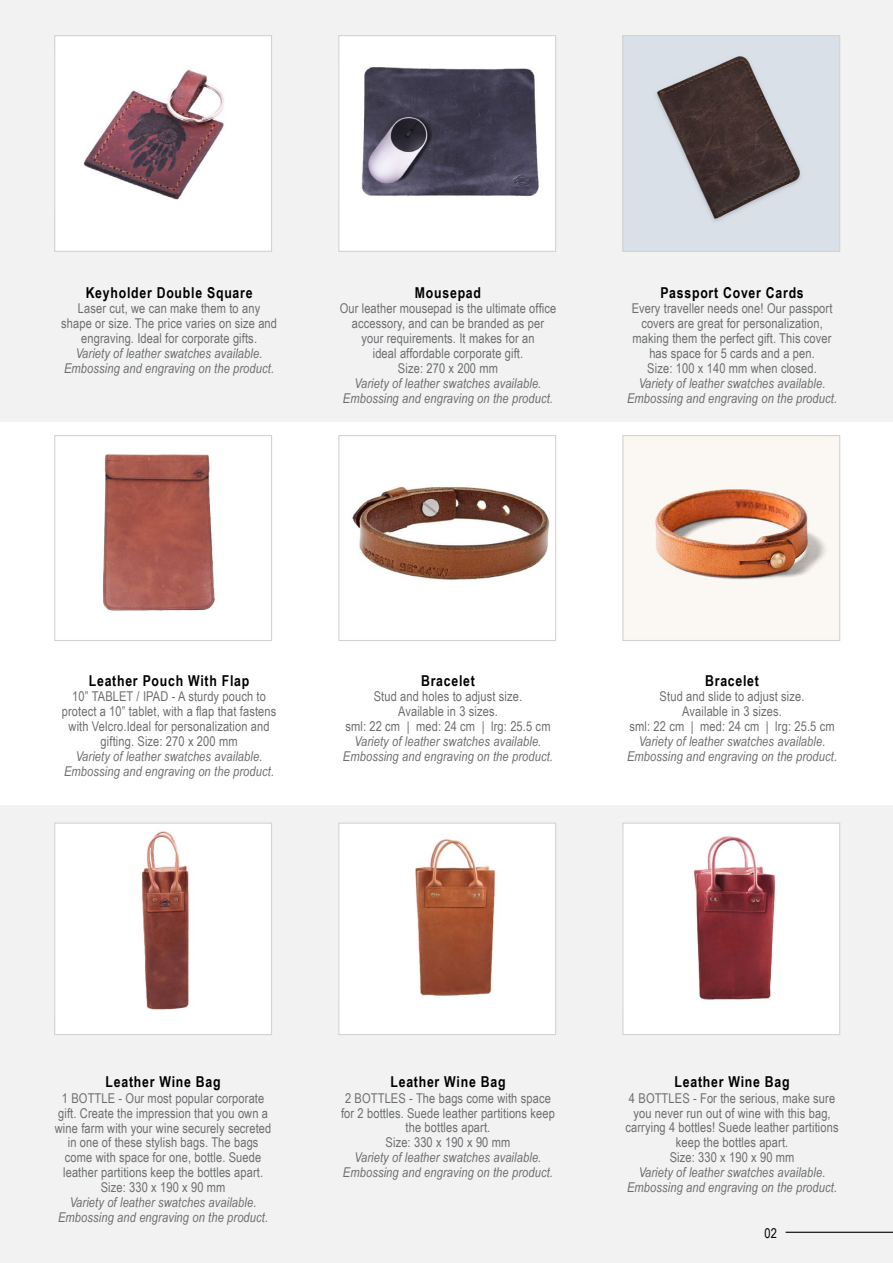
<style>
.page{position:relative;width:893px;height:1263px;background:#fff}
.page>*{position:absolute;margin:0;border:0;box-sizing:border-box;transform-origin:0 0}
.t1{font:700 15px "Arial Narrow";letter-spacing:.05em;color:#000}
.t2{font:13.5px/15px "Arial Narrow";letter-spacing:.01em;color:#6d6e71;text-align:center}
.t3{font:italic 13.5px/14.9px "Arial Narrow";letter-spacing:.01em;color:#6d6e71;text-align:center}
.t4{font:13.5px "Arial Narrow";color:#000}
</style>
<div class="page">
<div style="left:0;top:805px;width:893px;height:458px;background:#f1f2f1"></div>
<div style="left:0;top:0;width:893px;height:421px;background:#f1f2f1"></div>
<hr style="left:0;top:421px;width:1px;height:384px;background:#d1d4d3">
<img style="left:624px;top:37px;width:214px;height:213px">
<div style="left:622px;top:35px;width:218px;height:217px;border:1px solid #d1d4d3"></div>
<div style="left:339px;top:36px;width:217px;height:215px;background:#fff"></div>
<img style="left:361px;top:67px;width:178px;height:129px">
<div style="left:338px;top:35px;width:218px;height:217px;border:1px solid #d1d4d3"></div>
<div style="left:55px;top:36px;width:217px;height:215px;background:#fff"></div>
<img style="left:83px;top:69px;width:141px;height:131px">
<div style="left:54px;top:35px;width:218px;height:217px;border:1px solid #d1d4d3"></div>
<img style="left:624px;top:437px;width:214px;height:202px">
<div style="left:622px;top:435px;width:218px;height:206px;border:1px solid #d1d4d3"></div>
<img style="left:352px;top:486px;width:198px;height:94px">
<div style="left:338px;top:435px;width:218px;height:206px;border:1px solid #d1d4d3"></div>
<img style="left:103px;top:454px;width:112px;height:157px">
<div style="left:54px;top:435px;width:218px;height:206px;border:1px solid #d1d4d3"></div>
<div style="left:623px;top:823px;width:217px;height:211px;background:#fff"></div>
<img style="left:694px;top:836px;width:81px;height:164px">
<div style="left:622px;top:822px;width:218px;height:213px;border:1px solid #d1d4d3"></div>
<div style="left:339px;top:823px;width:217px;height:211px;background:#fff"></div>
<img style="left:415px;top:839px;width:81px;height:157px">
<div style="left:338px;top:822px;width:218px;height:213px;border:1px solid #d1d4d3"></div>
<div style="left:55px;top:823px;width:217px;height:211px;background:#fff"></div>
<img style="left:141px;top:831px;width:48px;height:179px">
<div style="left:54px;top:822px;width:218px;height:213px;border:1px solid #d1d4d3"></div>
<hr style="left:786px;top:1232px;width:107px;height:1px;background:#000">
<p class="t1" style="left:86px;top:281px;width:168px">Keyholder Double Square</p>
<p class="t2" style="left:61px;top:300px;width:217px">Laser cut, we can make them to any shape or size. The price varies on size and engraving. Ideal for corporate gifts.</p>
<p class="t3" style="left:64px;top:345px;width:212px">Variety of leather swatches available.<br>Embossing and engraving on the product.</p>
<p class="t1" style="left:415px;top:281px;width:68px">Mousepad</p>
<p class="t2" style="left:340px;top:300px;width:218px">Our leather mousepad is the ultimate office accessory, and can be branded as per your requirements. It makes for an<br>ideal affordable corporate gift.<br>Size: 270 x 200 mm</p>
<p class="t3" style="left:343px;top:375px;width:212px">Variety of leather swatches available.<br>Embossing and engraving on the product.</p>
<p class="t1" style="left:660px;top:281px;width:145px">Passport Cover Cards</p>
<p class="t2" style="left:632px;top:301px;width:202px">Every traveller needs one! Our passport covers are great for personalization, making them the perfect gift. This cover has space for 5 cards and a pen.<br>Size: 100 x 140 mm when closed.</p>
<p class="t3" style="left:627px;top:375px;width:212px">Variety of leather swatches available.<br>Embossing and engraving on the product.</p>
<p class="t1" style="left:89px;top:669px;width:162px">Leather Pouch With Flap</p>
<p class="t2" style="left:62px;top:688px;width:216px">10” TABLET / IPAD - A sturdy pouch to protect a 10” tablet, with a flap that fastens with Velcro.Ideal for personalization and gifting. Size: 270 x 200 mm</p>
<p class="t3" style="left:64px;top:748px;width:212px">Variety of leather swatches available.<br>Embossing and engraving on the product.</p>
<p class="t1" style="left:421px;top:669px;width:55px">Bracelet</p>
<p class="t2" style="left:345px;top:689px;width:207px">Stud and holes to adjust size.<br>Available in 3 sizes.<br>sml: 22 cm | med: 24 cm | lrg: 25.5 cm</p>
<p class="t3" style="left:343px;top:734px;width:212px">Variety of leather swatches available.<br>Embossing and engraving on the product.</p>
<p class="t1" style="left:705px;top:669px;width:55px">Bracelet</p>
<p class="t2" style="left:629px;top:689px;width:207px">Stud and slide to adjust size.<br>Available in 3 sizes.<br>sml: 22 cm | med: 24 cm | lrg: 25.5 cm</p>
<p class="t3" style="left:627px;top:734px;width:212px">Variety of leather swatches available.<br>Embossing and engraving on the product.</p>
<p class="t1" style="left:106px;top:1070px;width:117px">Leather Wine Bag</p>
<p class="t2" style="left:55px;top:1090px;width:218px">1 BOTTLE - Our most popular corporate gift. Create the impression that you own a wine farm with your wine securely secreted in one of these stylish bags. The bags come with space for one, bottle. Suede leather partitions keep the bottles apart.<br>Size: 330 x 190 x 90 mm</p>
<p class="t3" style="left:58px;top:1195px;width:212px">Variety of leather swatches available.<br>Embossing and engraving on the product.</p>
<p class="t1" style="left:390px;top:1070px;width:117px">Leather Wine Bag</p>
<p class="t2" style="left:341px;top:1090px;width:215px">2 BOTTLES - The bags come with space for 2 bottles. Suede leather partitions keep the bottles apart.<br>Size: 330 x 190 x 90 mm</p>
<p class="t3" style="left:343px;top:1150px;width:212px">Variety of leather swatches available.<br>Embossing and engraving on the product.</p>
<p class="t1" style="left:675px;top:1070px;width:117px">Leather Wine Bag</p>
<p class="t2" style="left:625px;top:1090px;width:215px">4 BOTTLES - For the serious, make sure you never run out of wine with this bag, carrying 4 bottles! Suede leather partitions keep the bottles apart.<br>Size: 330 x 190 x 90 mm</p>
<p class="t3" style="left:627px;top:1165px;width:212px">Variety of leather swatches available.<br>Embossing and engraving on the product.</p>
<p class="t4" style="left:764px;top:1223px;width:14px">02</p>
</div>
